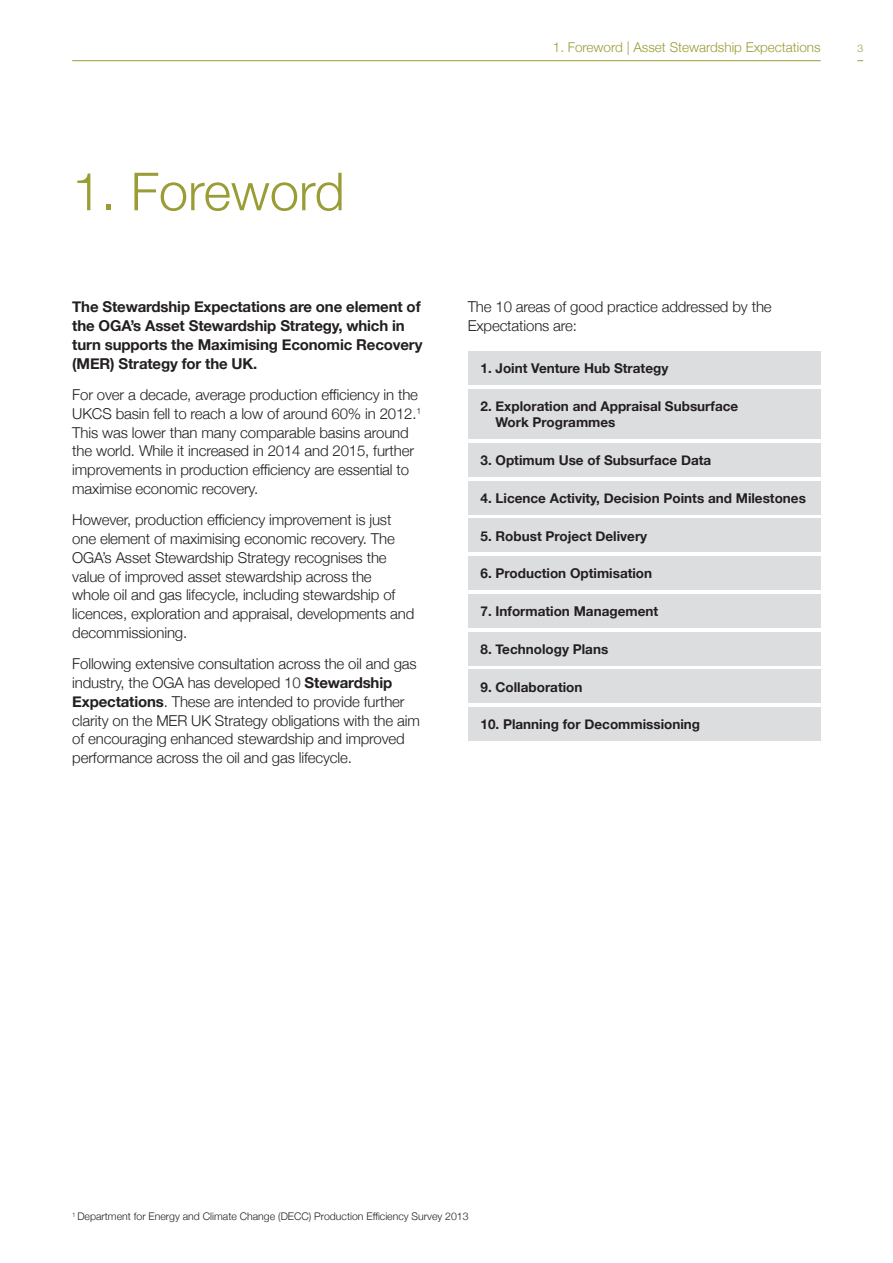
<style>
.page{position:relative;width:893px;height:1263px;background:#fff}
.page>*{position:absolute;margin:0;border:0;box-sizing:border-box;transform-origin:0 0}
.section_headers{font:300 52.5px "Helvetica Neue";color:#9a9c36}
.body_copy{font:300 15px/18.8px "Helvetica Neue";letter-spacing:-.01em;color:#231f20}
.body_copy-2{font:700 15px/18.8px "Helvetica Neue";letter-spacing:-.01em;color:#231f20}
.bullet_boxes_LIGHT_G{font:700 13.5px/16.5px "Helvetica Neue";color:#231f20}
.page_header{font:300 13.5px "Helvetica Neue";color:#9a9c36}
.body_copy-3{font:300 10.5px "Helvetica Neue";color:#231f20}
.page_numbers{font:300 10.5px "Helvetica Neue";color:#9a9c36}
.s1{font-weight:700}
</style>
<div class="page">
<div style="left:468px;top:351px;width:353px;height:33px;background:#dcdddf"></div>
<div style="left:468px;top:389px;width:353px;height:50px;background:#dcdddf"></div>
<div style="left:468px;top:443px;width:353px;height:33px;background:#dcdddf"></div>
<div style="left:468px;top:481px;width:353px;height:33px;background:#dcdddf"></div>
<div style="left:468px;top:519px;width:353px;height:33px;background:#dcdddf"></div>
<div style="left:468px;top:557px;width:353px;height:33px;background:#dcdddf"></div>
<div style="left:468px;top:594px;width:353px;height:33px;background:#dcdddf"></div>
<div style="left:468px;top:632px;width:353px;height:33px;background:#dcdddf"></div>
<div style="left:468px;top:670px;width:353px;height:33px;background:#dcdddf"></div>
<div style="left:468px;top:708px;width:353px;height:33px;background:#dcdddf"></div>
<hr style="left:72px;top:60px;width:749px;height:1px;background:#9a9c36">
<p class="page_header" style="left:553px;top:36px;width:269px">1. Foreword | Asset Stewardship Expectations</p>
<p class="page_numbers" style="left:857px;top:40px;width:7px">3</p>
<p class="section_headers" style="left:72px;top:149px;width:274px">1. Foreword</p>
<p class="body_copy-2" style="left:72px;top:298px;width:352px">The Stewardship Expectations are one element of the OGA’s Asset Stewardship Strategy, which in turn supports the Maximising Economic Recovery (MER) Strategy for the UK.</p>
<p class="body_copy" style="left:72px;top:384px;width:351px">For over a decade, average production efficiency in the UKCS basin fell to reach a low of around 60% in 2012.<sup>1<br></sup>This was lower than many comparable basins around the world. While it increased in 2014 and 2015, further improvements in production efficiency are essential to maximise economic recovery.</p>
<p class="body_copy" style="left:72px;top:509px;width:343px">However, production efficiency improvement is just one element of maximising economic recovery. The OGA’s Asset Stewardship Strategy recognises the value of improved asset stewardship across the<br>whole oil and gas lifecycle, including stewardship of licences, exploration and appraisal, developments and decommissioning.</p>
<p class="body_copy" style="left:72px;top:653px;width:349px">Following extensive consultation across the oil and gas industry, the OGA has developed 10 <span class="s1">Stewardship Expectations</span>. These are intended to provide further clarity on the MER UK Strategy obligations with the aim of encouraging enhanced stewardship and improved performance across the oil and gas lifecycle.</p>
<p class="body_copy" style="left:468px;top:296px;width:305px">The 10 areas of good practice addressed by the<br>Expectations are:</p>
<p class="bullet_boxes_LIGHT_G" style="left:480px;top:360px;width:189px">1. Joint Venture Hub Strategy</p>
<p class="bullet_boxes_LIGHT_G" style="left:495px;top:398px;width:244px;text-indent:-15px">2. Exploration and Appraisal Subsurface<br>Work Programmes</p>
<p class="bullet_boxes_LIGHT_G" style="left:480px;top:452px;width:232px">3. Optimum Use of Subsurface Data</p>
<p class="bullet_boxes_LIGHT_G" style="left:480px;top:490px;width:327px">4. Licence Activity, Decision Points and Milestones</p>
<p class="bullet_boxes_LIGHT_G" style="left:480px;top:528px;width:168px">5. Robust Project Delivery</p>
<p class="bullet_boxes_LIGHT_G" style="left:480px;top:565px;width:173px">6. Production Optimisation</p>
<p class="bullet_boxes_LIGHT_G" style="left:480px;top:603px;width:179px">7. Information Management</p>
<p class="bullet_boxes_LIGHT_G" style="left:480px;top:641px;width:129px">8. Technology Plans</p>
<p class="bullet_boxes_LIGHT_G" style="left:480px;top:679px;width:103px">9. Collaboration</p>
<p class="bullet_boxes_LIGHT_G" style="left:480px;top:717px;width:221px">10. Planning for Decommissioning</p>
<p class="body_copy-3" style="left:72px;top:1208px;width:398px"><sup>1</sup> Department for Energy and Climate Change (DECC) Production Efficiency Survey 2013</p>
</div>
